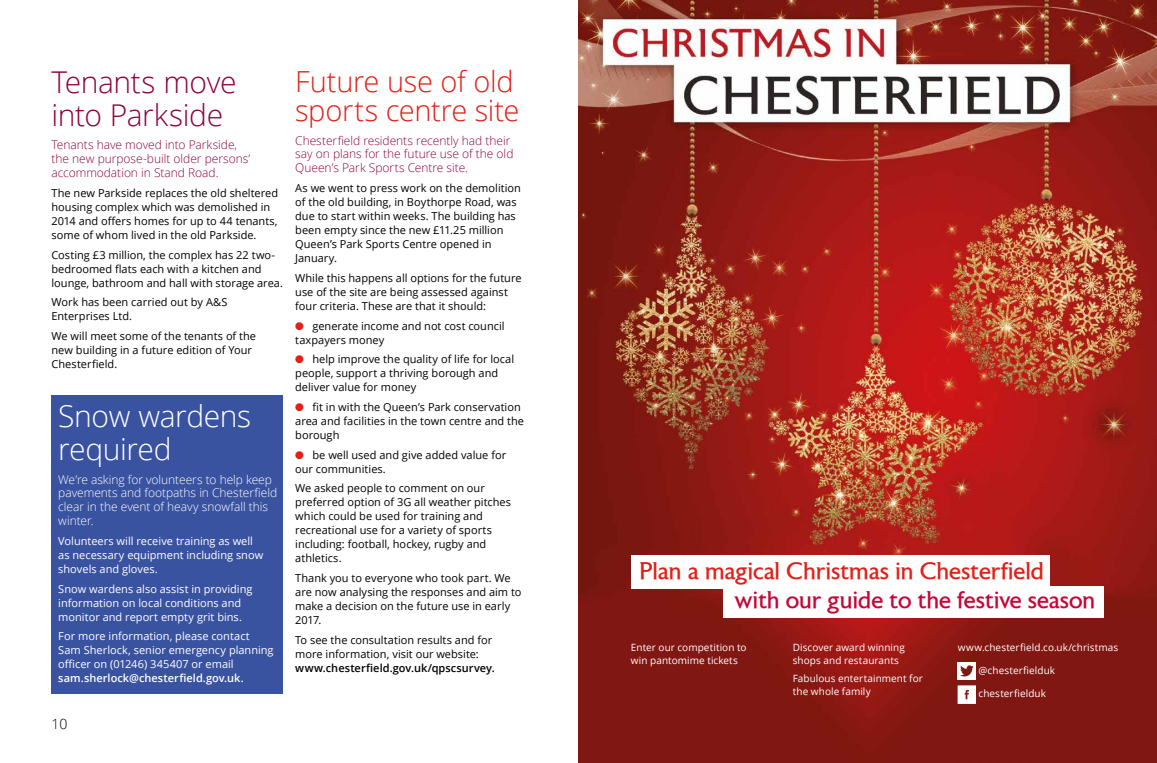
<style>
.page{position:relative;width:1157px;height:763px;background:#fff}
.page>*{position:absolute;margin:0;border:0;box-sizing:border-box;transform-origin:0 0}
.t1{font:300 30px/33px "Open Sans";letter-spacing:-.01em;color:#8f023d}
.t2{font:300 30px/33px "Open Sans";letter-spacing:-.015em;color:#fff}
.t3{font:300 29px/29px "Open Sans";letter-spacing:-.01em;color:#e41f18}
.t4{font:24px "Astoria Roman";letter-spacing:-.015em;color:#e41f18}
.t5{font:24px "Astoria Roman";letter-spacing:-.015em;color:#c50637}
.t6{font:300 14px "Open Sans";color:#000}
.t7{font:300 12px/13.9px "Open Sans";letter-spacing:-.005em;color:#8f023d}
.t8{font:300 12px/13.9px "Open Sans";letter-spacing:-.005em;color:#fff}
.t9{font:11px/14px "Open Sans";color:#000}
.t10{font:11px/14px "Open Sans";color:#fff}
.t11{font:600 11px "Open Sans";letter-spacing:.005em;color:#000}
.t12{font:600 11px "Open Sans";letter-spacing:.005em;color:#fff}
.t13{font:10px/13px "Open Sans";letter-spacing:.005em;color:#fff}
.s1{color:#e41f18}
</style>
<div class="page">
<img style="left:578px;top:0;width:579px;height:763px">
<svg style="left:957px;top:662px;width:19px;height:17px"></svg>
<svg style="left:957px;top:685px;width:19px;height:18px"></svg>
<div style="left:51px;top:395px;width:232px;height:298px;background:#3a53a1"></div>
<div style="left:631px;top:555px;width:418px;height:33px;background:#fff"></div>
<div style="left:723px;top:586px;width:381px;height:31px;background:#fff"></div>
<h1 class="t1" style="left:51px;top:64px;width:187px">Tenants move into Parkside</h1>
<p class="t7" style="left:51px;top:138px;width:200px">Tenants have moved into Parkside, the new purpose-built older persons’ accommodation in Stand Road.</p>
<p class="t9" style="left:51px;top:186px;width:228px">The new Parkside replaces the old sheltered housing complex which was demolished in 2014 and offers homes for up to 44 tenants, some of whom lived in the old Parkside.</p>
<p class="t9" style="left:51px;top:247px;width:233px">Costing £3 million, the complex has 22 two&shy;bedroomed flats each with a kitchen and lounge, bathroom and hall with storage area.</p>
<p class="t9" style="left:51px;top:295px;width:178px">Work has been carried out by A&amp;S<br>Enterprises Ltd.</p>
<p class="t9" style="left:51px;top:329px;width:206px">We will meet some of the tenants of the new building in a future edition of Your<br>Chesterfield.</p>
<h1 class="t2" style="left:58px;top:398px;width:194px">Snow wardens required</h1>
<p class="t8" style="left:58px;top:472px;width:220px">We’re asking for volunteers to help keep pavements and footpaths in Chesterfield clear in the event of heavy snowfall this winter.</p>
<p class="t10" style="left:58px;top:533px;width:206px">Volunteers will receive training as well as necessary equipment including snow shovels and gloves.</p>
<p class="t10" style="left:58px;top:581px;width:196px">Snow wardens also assist in providing information on local conditions and monitor and report empty grit bins.</p>
<p class="t10" style="left:58px;top:629px;width:217px">For more information, please contact<br>Sam Sherlock, senior emergency planning officer on (01246) 345407 or email</p>
<p class="t12" style="left:58px;top:670px;width:187px">sam.sherlock@chesterfield.gov.uk.</p>
<h2 class="t3" style="left:295px;top:66px;width:226px">Future use of old sports centre site</h2>
<p class="t7" style="left:295px;top:133px;width:220px">Chesterfield residents recently had their say on plans for the future use of the old<br>Queen’s Park Sports Centre site.</p>
<p class="t9" style="left:295px;top:181px;width:227px">As we went to press work on the demolition of the old building, in Boythorpe Road, was due to start within weeks. The building has been empty since the new £11.25 million Queen’s Park Sports Centre opened in January.</p>
<p class="t9" style="left:295px;top:270px;width:228px">While this happens all options for the future use of the site are being assessed against four criteria. These are that it should:</p>
<p class="t9" style="left:295px;top:318px;width:211px"><span class="s1">●</span> generate income and not cost council taxpayers money</p>
<p class="t9" style="left:295px;top:352px;width:220px"><span class="s1">●</span> help improve the quality of life for local people, support a thriving borough and deliver value for money</p>
<p class="t9" style="left:295px;top:399px;width:230px"><span class="s1">●</span> fit in with the Queen’s Park conservation area and facilities in the town centre and the borough</p>
<p class="t9" style="left:295px;top:447px;width:212px"><span class="s1">●</span> be well used and give added value for our communities.</p>
<p class="t9" style="left:295px;top:481px;width:217px">We asked people to comment on our preferred option of 3G all weather pitches which could be used for training and recreational use for a variety of sports including: football, hockey, rugby and athletics.</p>
<p class="t9" style="left:295px;top:570px;width:228px">Thank you to everyone who took part. We are now analysing the responses and aim to make a decision on the future use in early<br>2017.</p>
<p class="t9" style="left:295px;top:632px;width:198px">To see the consultation results and for more information, visit our website:</p>
<p class="t11" style="left:295px;top:660px;width:201px">www.chesterfield.gov.uk/qpscsurvey.</p>
<p class="t6" style="left:51px;top:713px;width:17px">10</p>
<h3 class="t4" style="left:639px;top:558px;width:407px">Plan a magical Christmas in Chesterfield</h3>
<h3 class="t5" style="left:735px;top:587px;width:362px">with our guide to the festive season</h3>
<p class="t13" style="left:793px;top:640px;width:113px">Discover award winning shops and restaurants</p>
<p class="t13" style="left:793px;top:671px;width:132px">Fabulous entertainment for the whole family</p>
<p class="t13" style="left:957px;top:640px;width:162px">www.chesterfield.co.uk/christmas</p>
<p class="t13" style="left:978px;top:663px;width:78px">@chesterfielduk</p>
<p class="t13" style="left:978px;top:686px;width:69px">chesterfielduk</p>
<p class="t13" style="left:631px;top:640px;width:117px">Enter our competition to win pantomime tickets</p>
</div>
